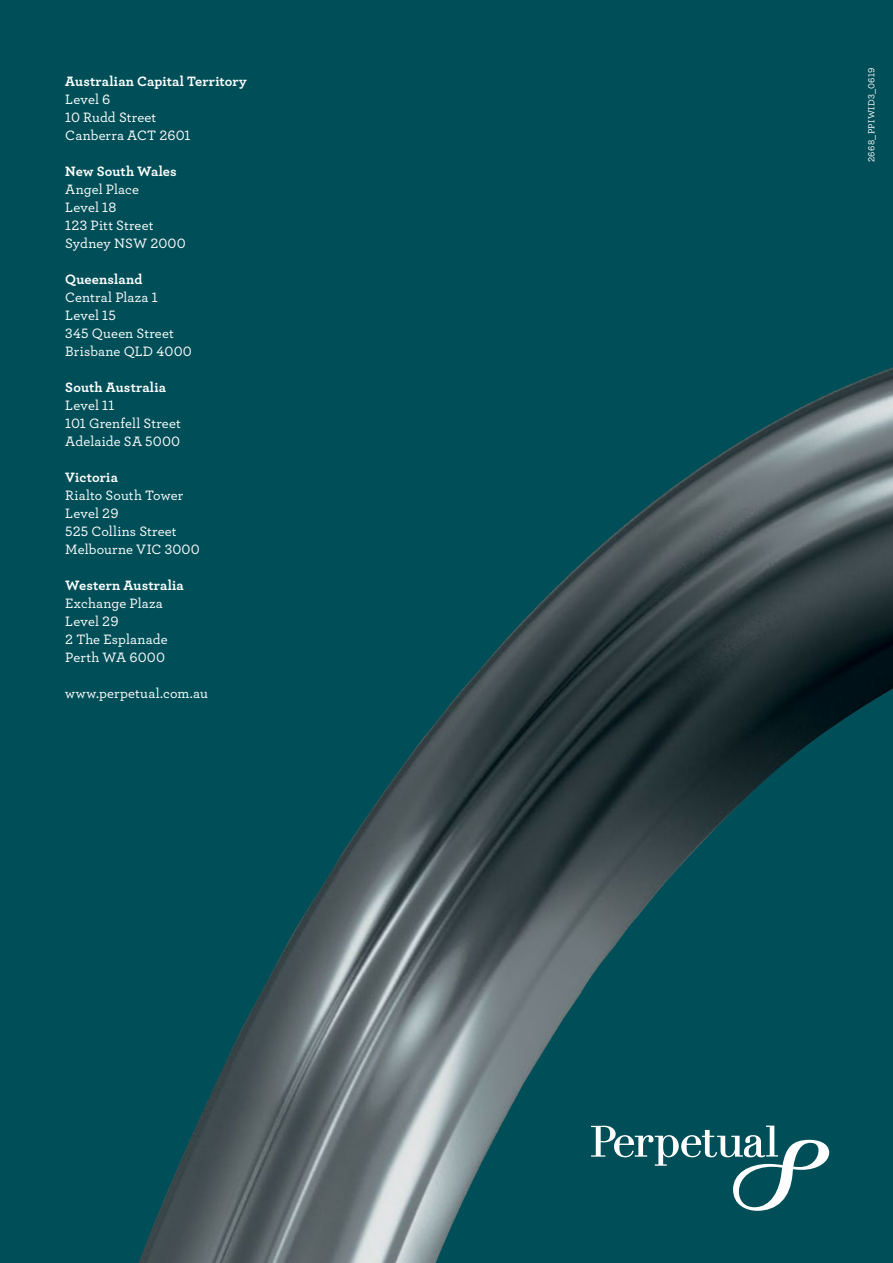
<style>
.page{position:relative;width:893px;height:1263px;background:#004f58}
.page>*{position:absolute;margin:0;border:0;box-sizing:border-box;transform-origin:0 0}
.t1{font:500 14.25px/18px "Archer";letter-spacing:.01em;color:#fff}
.t2{font:700 14.25px "Archer";letter-spacing:.01em;color:#fff}
.t3{font:500 9.3px "Archer";letter-spacing:.025em;color:#fff}
</style>
<div class="page">
<img style="left:139px;top:367px;width:754px;height:896px">
<svg style="left:591px;top:1125px;width:238px;height:86px"></svg>
<p class="t2" style="left:65px;top:70px;width:183px">Australian Capital Territory</p>
<p class="t1" style="left:65px;top:89px;width:127px">Level 6<br>10 Rudd Street<br>Canberra ACT 2601</p>
<p class="t2" style="left:65px;top:160px;width:113px">New South Wales</p>
<p class="t1" style="left:65px;top:179px;width:122px">Angel Place<br>Level 18<br>123 Pitt Street<br>Sydney NSW 2000</p>
<p class="t2" style="left:65px;top:268px;width:79px">Queensland</p>
<p class="t1" style="left:65px;top:287px;width:128px">Central Plaza 1<br>Level 15<br>345 Queen Street<br>Brisbane QLD 4000</p>
<p class="t2" style="left:65px;top:376px;width:102px">South Australia</p>
<p class="t1" style="left:65px;top:395px;width:117px">Level 11<br>101 Grenfell Street<br>Adelaide SA 5000</p>
<p class="t2" style="left:65px;top:466px;width:54px">Victoria</p>
<p class="t1" style="left:65px;top:485px;width:136px">Rialto South Tower<br>Level 29<br>525 Collins Street<br>Melbourne VIC 3000</p>
<p class="t2" style="left:65px;top:574px;width:120px">Western Australia</p>
<p class="t1" style="left:65px;top:593px;width:104px">Exchange Plaza<br>Level 29<br>2 The Esplanade<br>Perth WA 6000</p>
<p class="t1" style="left:65px;top:683px;width:144px">www.perpetual.com.au</p>
<p class="t3" style="left:865px;top:162px;width:96px;rotate:-90deg">2668_PPIWID3_0619</p>
</div>
